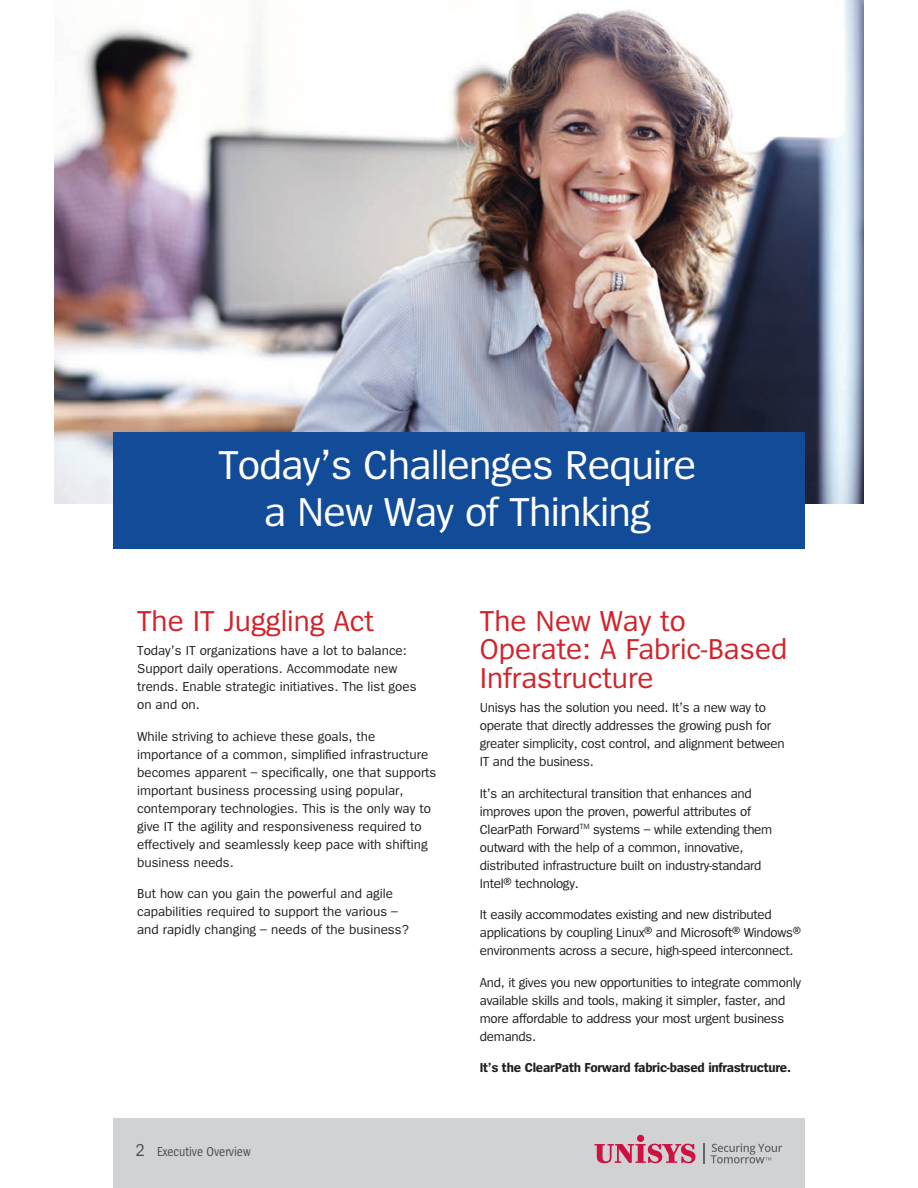
<style>
.page{position:relative;width:918px;height:1188px;background:#fff}
.page>*{position:absolute;margin:0;border:0;box-sizing:border-box;transform-origin:0 0}
.t1{font:42px/46.5px "Spiegel";letter-spacing:-.02em;color:#fff;text-align:center}
.t2{font:30px/28.5px "Spiegel";color:#d1232a}
.t3{font:13.5px/18px "Spiegel";letter-spacing:-.02em;color:#231f20}
.t4{font:13.5px/18px "Spiegel";color:#231f20}
.t5{font:700 13.5px "Spiegel";letter-spacing:-.02em;color:#231f20}
.t6{font:13.5px "Spiegel Cd";color:#50504e}
.s1{font-size:18px}
</style>
<div class="page">
<img style="left:54px;top:0;width:810px;height:503px">
<div style="left:113px;top:432px;width:692px;height:117px;background:#124c98"></div>
<div style="left:113px;top:1119px;width:692px;height:69px;background:#d1d2d4"></div>
<svg style="left:594px;top:1144px;width:101px;height:19px"></svg>
<div style="left:637px;top:1135px;width:7px;height:7px;background:#cd1141;border-radius:50%"></div>
<svg style="left:711px;top:1143px;width:71px;height:20px"></svg>
<svg style="left:703px;top:1144px;width:1px;height:20px"></svg>
<h1 class="t1" style="left:219px;top:444px;width:480px">Today’s Challenges Require a New Way of Thinking</h1>
<h2 class="t2" style="left:137px;top:607px;width:238px">The IT Juggling Act</h2>
<p class="t4" style="left:137px;top:642px;width:281px">Today’s IT organizations have a lot to balance:<br>Support daily operations. Accommodate new trends. Enable strategic initiatives. The list goes on and on.</p>
<p class="t4" style="left:137px;top:728px;width:301px">While striving to achieve these goals, the importance of a common, simplified infrastructure becomes apparent – specifically, one that supports important business processing using popular, contemporary technologies. This is the only way to give IT the agility and responsiveness required to effectively and seamlessly keep pace with shifting business needs.</p>
<p class="t4" style="left:137px;top:885px;width:273px">But how can you gain the powerful and agile capabilities required to support the various – and rapidly changing – needs of the business?</p>
<p class="t6" style="left:136px;top:1145px;width:116px"><span class="s1">2</span> Executive Overview</p>
<h2 class="t2" style="left:480px;top:607px;width:309px">The New Way to<br>Operate: A Fabric-Based<br>Infrastructure</h2>
<p class="t3" style="left:480px;top:699px;width:306px">Unisys has the solution you need. It’s a new way to operate that directly addresses the growing push for greater simplicity, cost control, and alignment between IT and the business.</p>
<p class="t3" style="left:480px;top:785px;width:294px">It’s an architectural transition that enhances and improves upon the proven, powerful attributes of ClearPath Forward<sup>TM</sup> systems – while extending them outward with the help of a common, innovative, distributed infrastructure built on industry-standard Intel® technology.</p>
<p class="t3" style="left:480px;top:906px;width:323px">It easily accommodates existing and new distributed applications by coupling Linux® and Microsoft® Windows® environments across a secure, high-speed interconnect.</p>
<p class="t3" style="left:480px;top:974px;width:323px">And, it gives you new opportunities to integrate commonly available skills and tools, making it simpler, faster, and more affordable to address your most urgent business demands.</p>
<p class="t5" style="left:480px;top:1061px;width:313px">It’s the ClearPath Forward fabric-based infrastructure.</p>
</div>
